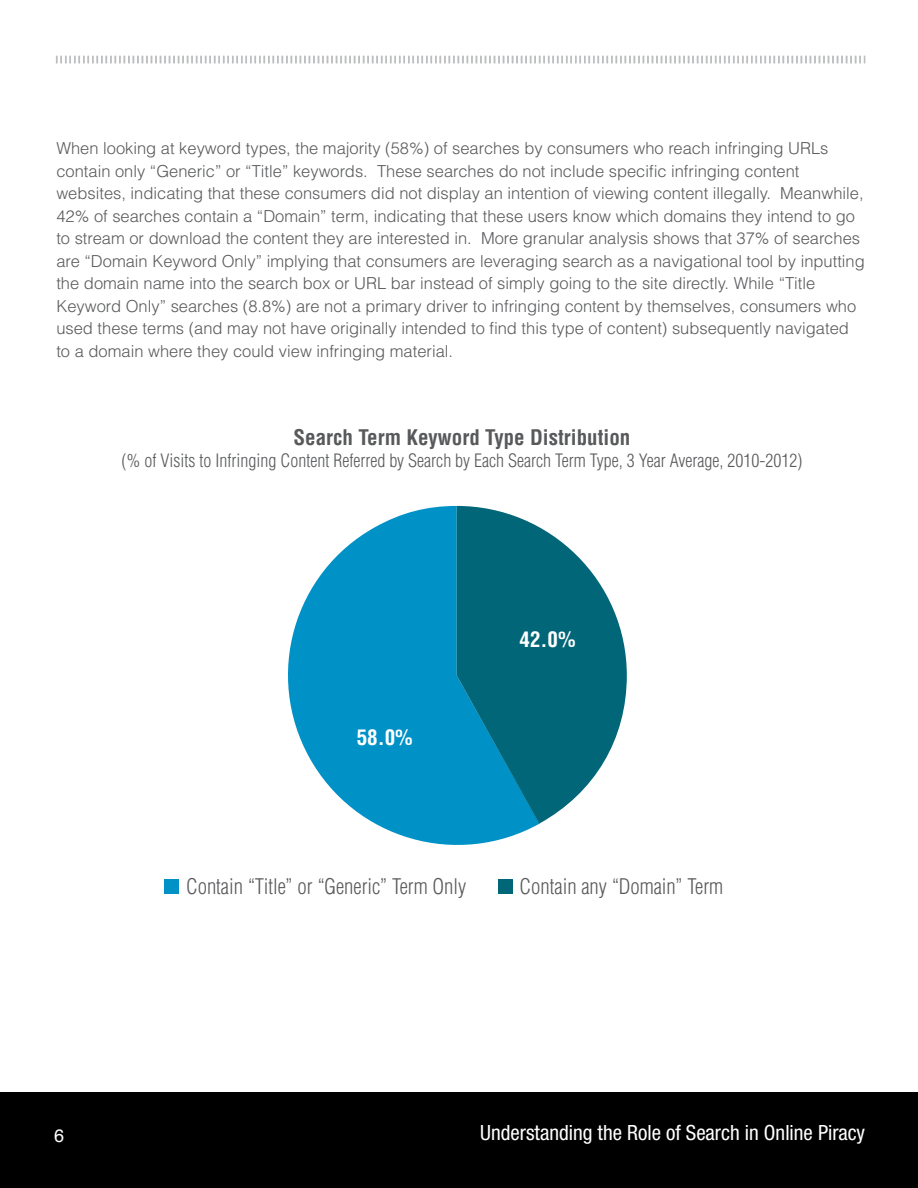
<style>
.page{position:relative;width:918px;height:1188px;background:#fff}
.page>*{position:absolute;margin:0;border:0;box-sizing:border-box;transform-origin:0 0}
.t1{font:300 condensed 21px "Helvetica LT Std";color:#58595b}
.t2{font:condensed 21px "Helvetica Neue LT Std";color:#fff}
.t3{font:700 condensed 21px "Helvetica LT Std";color:#58595b}
.t4{font:700 condensed 21px "Helvetica LT Std";color:#fff}
.t5{font:300 condensed 18px "Helvetica LT Std";color:#58595b}
.t6{font:18px "Helvetica";color:#fff}
.t7{font:300 16.5px/22.5px "Helvetica LT Std";color:#58595b}
</style>
<div class="page">
<div style="left:0;top:1093px;width:918px;height:95px;background:#000"></div>
<svg style="left:288px;top:506px;width:251px;height:339px;fill:#0091c7"></svg>
<svg style="left:457px;top:506px;width:170px;height:318px;fill:#006678"></svg>
<svg style="left:56px;top:56px;width:809px;height:7px"></svg>
<div style="left:498px;top:879px;width:15px;height:15px;background:#006678"></div>
<div style="left:164px;top:879px;width:15px;height:15px;background:#0091c7"></div>
<p class="t7" style="left:56px;top:137px;width:810px">When looking at keyword types, the majority (58%) of searches by consumers who reach infringing URLs contain only “Generic” or “Title” keywords. These searches do not include specific infringing content websites, indicating that these consumers did not display an intention of viewing content illegally. Meanwhile, 42% of searches contain a “Domain” term, indicating that these users know which domains they intend to go to stream or download the content they are interested in. More granular analysis shows that 37% of searches are “Domain Keyword Only” implying that consumers are leveraging search as a navigational tool by inputting the domain name into the search box or URL bar instead of simply going to the site directly. While “Title Keyword Only” searches (8.8%) are not a primary driver to infringing content by themselves, consumers who used these terms (and may not have originally intended to find this type of content) subsequently navigated to a domain where they could view infringing material.</p>
<p class="t3" style="left:294px;top:424px;width:338px">Search Term Keyword Type Distribution</p>
<p class="t5" style="left:121px;top:450px;width:683px">(% of Visits to Infringing Content Referred by Search by Each Search Term Type, 3 Year Average, 2010-2012)</p>
<p class="t4" style="left:357px;top:725px;width:57px">58.0%</p>
<p class="t4" style="left:520px;top:626px;width:57px">42.0%</p>
<p class="t6" style="left:54px;top:1122px;width:12px">6</p>
<p class="t1" style="left:186px;top:873px;width:282px">Contain “Title” or “Generic” Term Only</p>
<p class="t1" style="left:520px;top:873px;width:205px">Contain any “Domain” Term</p>
<p class="t2" style="left:480px;top:1121px;width:386px">Understanding the Role of Search in Online Piracy</p>
</div>
